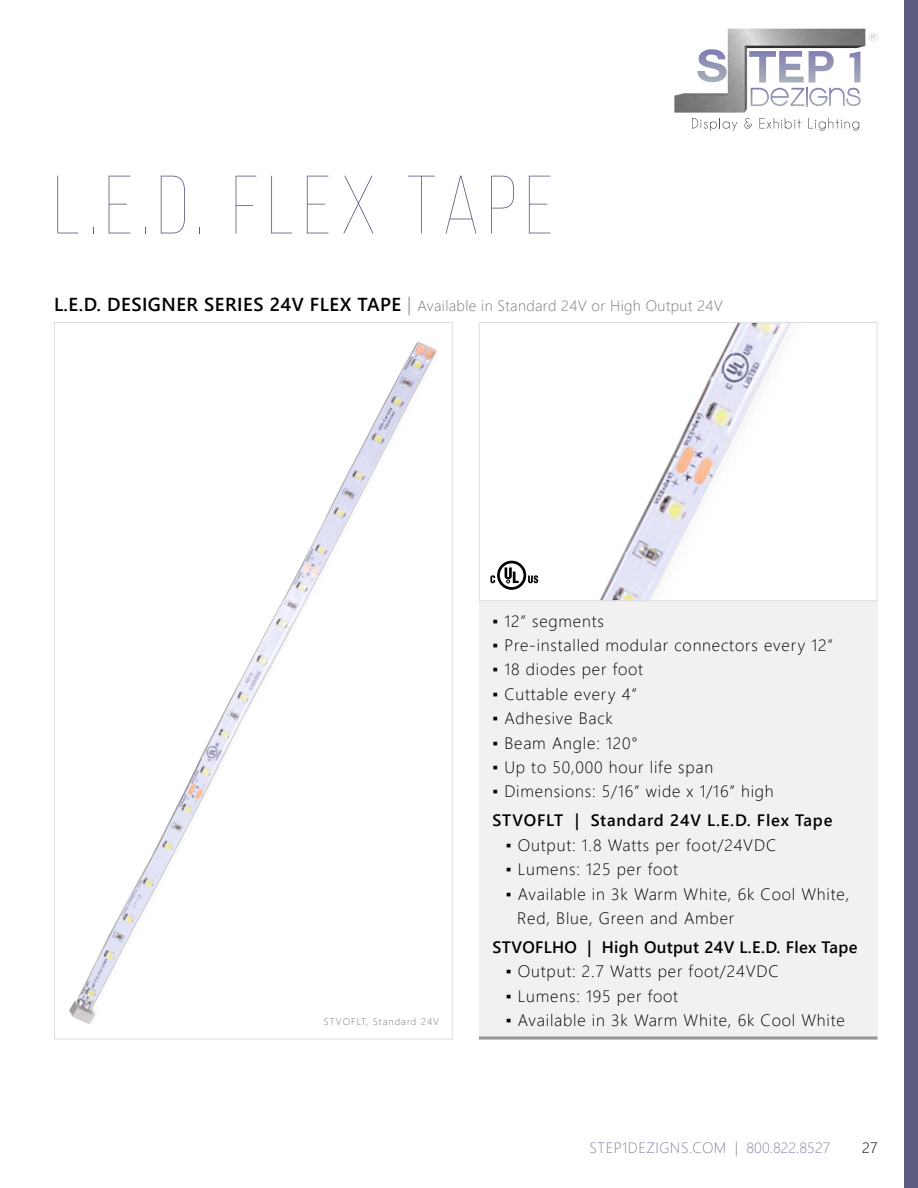
<style>
.page{position:relative;width:918px;height:1188px;background:#fff}
.page>*{position:absolute;margin:0;border:0;box-sizing:border-box;transform-origin:0 0}
.t1{font:100 82.5px "Bebas Neue";letter-spacing:.1em;color:#5d5b82}
.t2{font:16.5px/24.5px "Webly Sleek UI Light";letter-spacing:.05em;color:#000}
.t3{font:16.5px "Webly Sleek UI Semibold";letter-spacing:.02em;color:#000}
.t4{font:16.5px "Webly Sleek UI Semibold";letter-spacing:.05em;color:#000}
.t5{font:15px "Webly Sleek UI Light";letter-spacing:.025em;color:#77787b}
.t6{font:15px "Webly Sleek UI Light";color:#8887a5}
.t7{font:15px "Webly Sleek UI Light";color:#000}
.t8{font:9.75px "Webly Sleek UI Light";letter-spacing:.1em;color:#77787b}
.s1{font-family:"Webly Sleek UI Semibold";font-size:18.75px;color:#000}
.s2{font-size:18.75px}
</style>
<div class="page">
<img style="left:674px;top:28px;width:192px;height:85px">
<svg style="left:697px;top:49px;width:30px;height:33px"></svg>
<svg style="left:749px;top:51px;width:85px;height:31px"></svg>
<svg style="left:850px;top:51px;width:10px;height:31px"></svg>
<svg style="left:751px;top:88px;width:110px;height:18px"></svg>
<svg style="left:692px;top:118px;width:45px;height:13px"></svg>
<svg style="left:744px;top:118px;width:8px;height:11px"></svg>
<svg style="left:759px;top:118px;width:42px;height:11px"></svg>
<svg style="left:808px;top:118px;width:51px;height:13px"></svg>
<svg style="left:869px;top:33px;width:8px;height:8px"></svg>
<div style="left:904px;top:0;width:14px;height:1188px;background:#5d5b82"></div>
<div style="left:479px;top:601px;width:399px;height:439px;background:#f1f1f2"></div>
<img style="left:69px;top:341px;width:368px;height:683px">
<svg style="left:479px;top:1036px;width:399px;height:4px;background:#aaabae"></svg>
<img style="left:509px;top:324px;width:281px;height:275px">
<div style="left:479px;top:322px;width:398px;height:279px;border:1px solid #dcddde"></div>
<svg style="left:490px;top:561px;width:48px;height:29px"></svg>
<h1 class="t1" style="left:54px;top:161px;width:501px">L.E.D. FLEX TAPE</h1>
<p class="t5" style="left:54px;top:294px;width:670px"><span class="s1">L.E.D. DESIGNER SERIES 24V FLEX TAPE</span> <span class="s2">|</span> Available in Standard 24V or High Output 24V</p>
<p class="t8" style="left:324px;top:1014px;width:117px">STVOFLT, Standard 24V</p>
<p class="t2" style="left:492px;top:608px;width:113px">▪ 12” segments</p>
<p class="t2" style="left:492px;top:632px;width:342px">▪ Pre-installed modular connectors every 12”</p>
<p class="t2" style="left:492px;top:657px;width:152px">▪ 18 diodes per foot</p>
<p class="t2" style="left:492px;top:681px;width:146px">▪ Cuttable every 4”</p>
<p class="t2" style="left:492px;top:705px;width:122px">▪ Adhesive Back</p>
<p class="t2" style="left:492px;top:730px;width:147px">▪ Beam Angle: 120°</p>
<p class="t2" style="left:492px;top:754px;width:222px">▪ Up to 50,000 hour life span</p>
<p class="t2" style="left:492px;top:779px;width:283px">▪ Dimensions: 5/16” wide x 1/16” high</p>
<p class="t4" style="left:492px;top:808px;width:342px">STVOFLT | Standard 24V L.E.D. Flex Tape</p>
<p class="t2" style="left:506px;top:832px;width:272px">▪ Output: 1.8 Watts per foot/24VDC</p>
<p class="t2" style="left:506px;top:856px;width:174px">▪ Lumens: 125 per foot</p>
<p class="t2" style="left:517px;top:881px;width:334px;text-indent:-11px">▪ Available in 3k Warm White, 6k Cool White,<br>Red, Blue, Green and Amber</p>
<p class="t3" style="left:492px;top:934px;width:367px">STVOFLHO | High Output 24V L.E.D. Flex Tape</p>
<p class="t2" style="left:506px;top:958px;width:274px">▪ Output: 2.7 Watts per foot/24VDC</p>
<p class="t2" style="left:506px;top:983px;width:174px">▪ Lumens: 195 per foot</p>
<p class="t2" style="left:506px;top:1007px;width:341px">▪ Available in 3k Warm White, 6k Cool White</p>
<p class="t6" style="left:590px;top:1136px;width:242px">step1dezi gns.co m | 800.822.8527</p>
<p class="t7" style="left:862px;top:1136px;width:17px">27</p>
</div>
